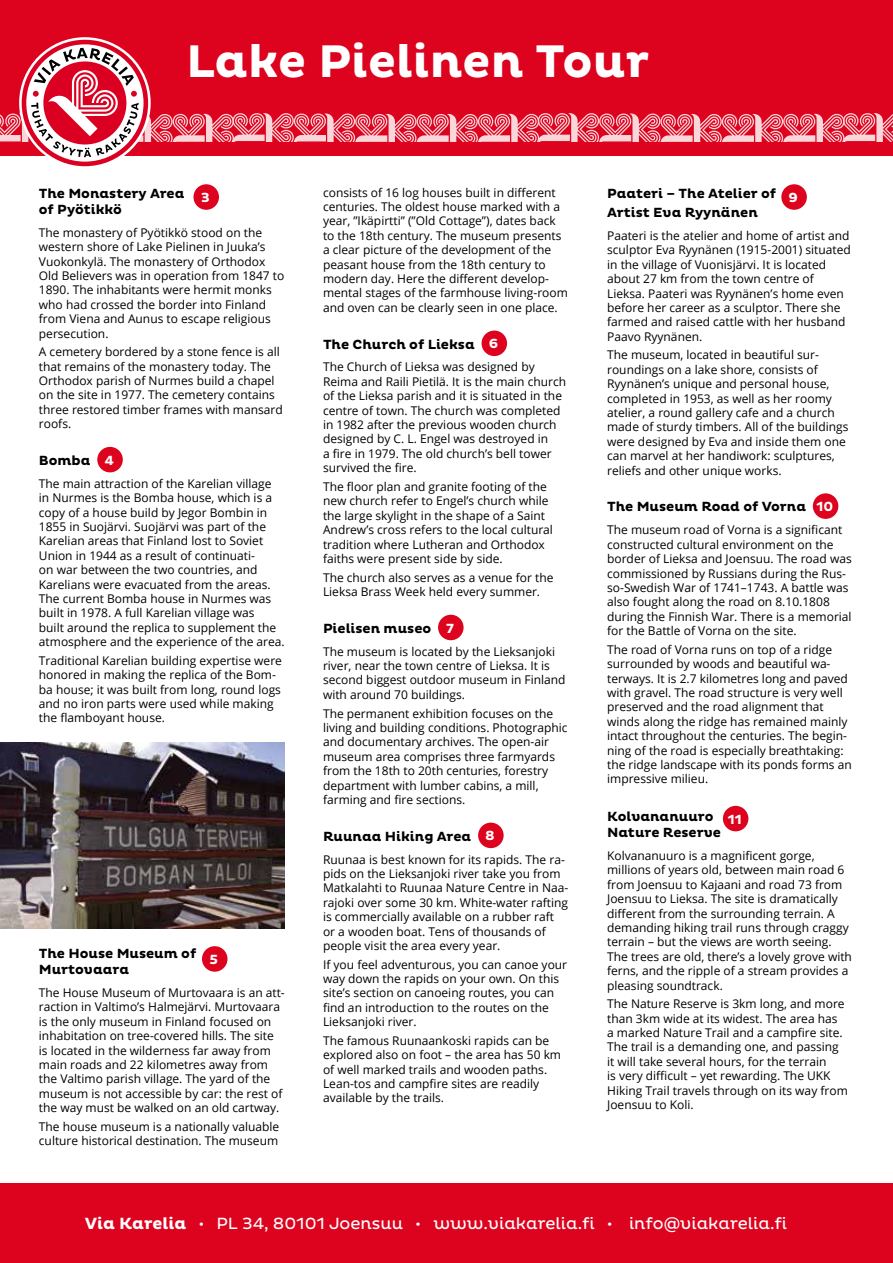
<style>
.page{position:relative;width:893px;height:1263px;background:#fff}
.page>*{position:absolute;margin:0;border:0;box-sizing:border-box;transform-origin:0 0}
.t1{font:700 46.5px "Pluto";color:#fff}
.t2{font:16.5px "Pluto";color:#fff}
.t3{font:700 13.5px/16.2px "Pluto";color:#000}
.t4{font:700 13.5px "Pluto";color:#fff}
.t5{font:12px/14.4px "Open Sans";color:#000}
.s1{color:#fff}
.s2{font-weight:700}
</style>
<div class="page">
<div style="left:0;top:1183px;width:893px;height:80px;background:#dd031e"></div>
<div style="left:0;top:0;width:893px;height:155px;background:#dd031e"></div>
<svg style="left:19px;top:37px;width:132px;height:132px"></svg>
<svg style="left:22px;top:40px;width:126px;height:126px"></svg>
<svg style="left:0;top:48px;width:893px;height:109px"></svg>
<div style="left:97px;top:447px;width:26px;height:25px;background:#dd031e;border-radius:50%"></div>
<div style="left:482px;top:331px;width:25px;height:25px;background:#dd031e;border-radius:50%"></div>
<div style="left:438px;top:615px;width:26px;height:25px;background:#dd031e;border-radius:50%"></div>
<div style="left:478px;top:823px;width:26px;height:25px;background:#dd031e;border-radius:50%"></div>
<div style="left:813px;top:493px;width:25px;height:26px;background:#dd031e;border-radius:50%"></div>
<img style="left:0;top:742px;width:285px;height:186px">
<div style="left:193px;top:184px;width:26px;height:26px;background:#dd031e;border-radius:50%"></div>
<div style="left:202px;top:946px;width:25px;height:26px;background:#dd031e;border-radius:50%"></div>
<div style="left:781px;top:184px;width:26px;height:26px;background:#dd031e;border-radius:50%"></div>
<div style="left:723px;top:806px;width:25px;height:25px;background:#dd031e;border-radius:50%"></div>
<h1 class="t1" style="left:186px;top:42px;width:465px">Lake Pielinen Tour</h1>
<p class="t3" style="left:39px;top:186px;width:147px">The Monastery Area of Pyötikkö</p>
<p class="t5" style="left:39px;top:226px;width:247px">The monastery of Pyötikkö stood on the western shore of Lake Pielinen in Juuka’s Vuokonkylä. The monastery of Orthodox Old Believers was in operation from 1847 to 1890. The inhabitants were hermit monks who had crossed the border into Finland from Viena and Aunus to escape religious persecution.</p>
<p class="t5" style="left:39px;top:346px;width:245px">A cemetery bordered by a stone fence is all that remains of the monastery today. The Orthodox parish of Nurmes build a chapel on the site in 1977. The cemetery contains three restored timber frames with mansard roofs.</p>
<p class="t3" style="left:39px;top:453px;width:77px">Bomba <span class="s1">4</span></p>
<p class="t5" style="left:39px;top:477px;width:247px">The main attraction of the Karelian village in Nurmes is the Bomba house, which is a copy of a house build by Jegor Bombin in 1855 in Suojärvi. Suojärvi was part of the Karelian areas that Finland lost to Soviet Union in 1944 as a result of continuati-<br>on war between the two countries, and Karelians were evacuated from the areas.<br>The current Bomba house in Nurmes was built in 1978. A full Karelian village was<br>built around the replica to supplement the atmosphere and the experience of the area.</p>
<p class="t5" style="left:39px;top:653px;width:245px">Traditional Karelian building expertise were honored in making the replica of the Bom&shy;ba house; it was built from long, round logs and no iron parts were used while making the flamboyant house.</p>
<p class="t4" style="left:201px;top:192px;width:10px">3</p>
<p class="t3" style="left:39px;top:946px;width:159px">The House Museum of<br>Murtovaara</p>
<p class="t5" style="left:39px;top:986px;width:247px">The House Museum of Murtovaara is an att&shy;raction in Valtimo’s Halmejärvi. Murtovaara is the only museum in Finland focused on inhabitation on tree-covered hills. The site is located in the wilderness far away from main roads and 22 kilometres away from the Valtimo parish village. The yard of the museum is not accessible by car: the rest of the way must be walked on an old cartway.</p>
<p class="t5" style="left:39px;top:1120px;width:242px">The house museum is a nationally valuable culture historical destination. The museum</p>
<p class="t4" style="left:210px;top:954px;width:10px">5</p>
<p class="t5" style="left:323px;top:185px;width:246px">consists of 16 log houses built in different centuries. The oldest house marked with a year, ”Ikäpirtti” (”Old Cottage”), dates back to the 18th century. The museum presents a clear picture of the development of the peasant house from the 18th century to modern day. Here the different develop&shy;mental stages of the farmhouse living-room and oven can be clearly seen in one place.</p>
<p class="t3" style="left:323px;top:337px;width:177px">The Church of Lieksa <span class="s1">6</span></p>
<p class="t5" style="left:323px;top:361px;width:245px">The Church of Lieksa was designed by Reima and Raili Pietilä. It is the main church of the Lieksa parish and it is situated in the centre of town. The church was completed in 1982 after the previous wooden church designed by C. L. Engel was destroyed in<br>a fire in 1979. The old church’s bell tower survived the fire.</p>
<p class="t5" style="left:323px;top:479px;width:231px">The floor plan and granite footing of the new church refer to Engel’s church while the large skylight in the shape of a Saint Andrew’s cross refers to the local cultural tradition where Lutheran and Orthodox faiths were present side by side.</p>
<p class="t5" style="left:323px;top:571px;width:232px">The church also serves as a venue for the<br>Lieksa Brass Week held every summer.</p>
<p class="t3" style="left:323px;top:621px;width:132px">Pielisen museo <span class="s1">7</span></p>
<p class="t5" style="left:323px;top:645px;width:244px">The museum is located by the Lieksanjoki river, near the town centre of Lieksa. It is second biggest outdoor museum in Finland with around 70 buildings.</p>
<p class="t5" style="left:323px;top:706px;width:246px">The permanent exhibition focuses on the living and building conditions. Photographic and documentary archives. The open-air museum area comprises three farmyards from the 18th to 20th centuries, forestry department with lumber cabins, a mill, farming and fire sections.</p>
<p class="t3" style="left:323px;top:829px;width:173px">Ruunaa Hiking Area <span class="s1">8</span></p>
<p class="t5" style="left:323px;top:853px;width:247px">Ruunaa is best known for its rapids. The ra&shy;pids on the Lieksanjoki river take you from Matkalahti to Ruunaa Nature Centre in Naa&shy;rajoki over some 30 km. White-water rafting is commercially available on a rubber raft or a wooden boat. Tens of thousands of people visit the area every year.</p>
<p class="t5" style="left:323px;top:958px;width:246px">If you feel adventurous, you can canoe your way down the rapids on your own. On this site’s section on canoeing routes, you can find an introduction to the routes on the Lieksanjoki river.</p>
<p class="t5" style="left:323px;top:1034px;width:240px">The famous Ruunaankoski rapids can be explored also on foot – the area has 50 km of well marked trails and wooden paths.<br>Lean-tos and campfire sites are readily available by the trails.</p>
<p class="t3" style="left:607px;top:184px;width:171px;line-height:19.5px">Paateri – The Atelier of<br>Artist Eva Ryynänen</p>
<p class="t5" style="left:607px;top:230px;width:245px">Paateri is the atelier and home of artist and sculptor Eva Ryynänen (1915-2001) situated in the village of Vuonisjärvi. It is located about 27 km from the town centre of Lieksa. Paateri was Ryynänen’s home even before her career as a sculptor. There she farmed and raised cattle with her husband Paavo Ryynänen.</p>
<p class="t5" style="left:607px;top:349px;width:243px">The museum, located in beautiful sur&shy;roundings on a lake shore, consists of Ryynänen’s unique and personal house, completed in 1953, as well as her roomy atelier, a round gallery cafe and a church made of sturdy timbers. All of the buildings were designed by Eva and inside them one can marvel at her handiwork: sculptures, reliefs and other unique works.</p>
<p class="t3" style="left:607px;top:500px;width:228px">The Museum Road of Vorna <span class="s1">10</span></p>
<p class="t5" style="left:607px;top:522px;width:246px">The museum road of Vorna is a significant constructed cultural environment on the border of Lieksa and Joensuu. The road was commissioned by Russians during the Rus&shy;so-Swedish War of 1741–1743. A battle was also fought along the road on 8.10.1808 during the Finnish War. There is a memorial for the Battle of Vorna on the site.</p>
<p class="t5" style="left:607px;top:643px;width:246px">The road of Vorna runs on top of a ridge surrounded by woods and beautiful wa&shy;terways. It is 2.7 kilometres long and paved with gravel. The road structure is very well preserved and the road alignment that winds along the ridge has remained mainly intact throughout the centuries. The begin&shy;ning of the road is especially breathtaking: the ridge landscape with its ponds forms an impressive milieu.</p>
<p class="t3" style="left:607px;top:809px;width:115px">Kolvananuuro<br>Nature Reserve</p>
<p class="t5" style="left:607px;top:848px;width:246px">Kolvananuuro is a magnificent gorge, millions of years old, between main road 6 from Joensuu to Kajaani and road 73 from Joensuu to Lieksa. The site is dramatically different from the surrounding terrain. A demanding hiking trail runs through craggy terrain – but the views are worth seeing.<br>The trees are old, there’s a lovely grove with ferns, and the ripple of a stream provides a pleasing soundtrack.</p>
<p class="t5" style="left:607px;top:998px;width:242px">The Nature Reserve is 3km long, and more than 3km wide at its widest. The area has<br>a marked Nature Trail and a campfire site.<br>The trail is a demanding one, and passing it will take several hours, for the terrain<br>is very difficult – yet rewarding. The UKK Hiking Trail travels through on its way from Joensuu to Koli.</p>
<p class="t4" style="left:789px;top:192px;width:11px">9</p>
<p class="t4" style="left:728px;top:813px;width:16px">11</p>
<h2 class="t2" style="left:85px;top:1216px;width:704px"><span class="s2">Via Karelia ∙</span> PL 34, 80101 Joensuu <span class="s2">∙</span> www.viakarelia.fi <span class="s2">∙</span> info@viakarelia.fi</h2>
</div>
